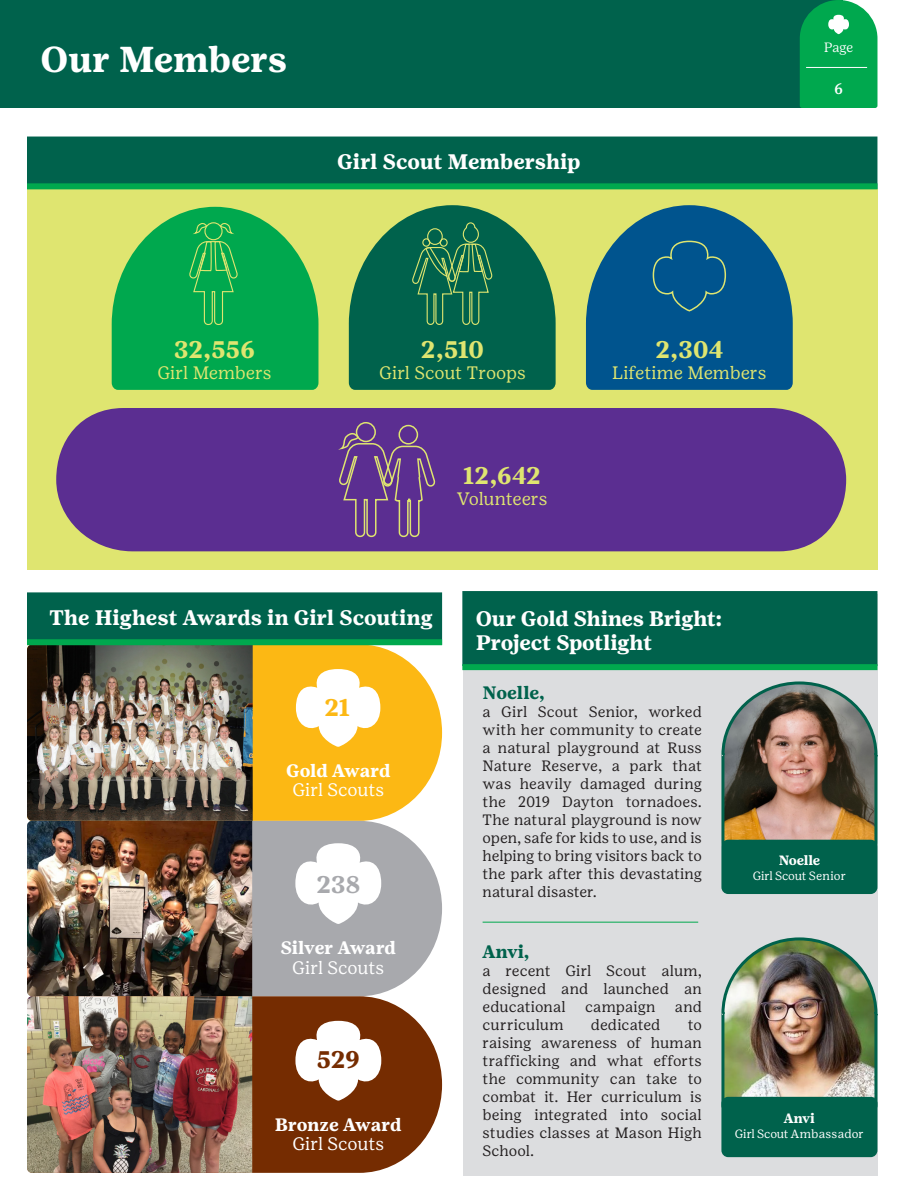
<style>
.page{position:relative;width:918px;height:1188px;background:#fff}
.page>*{position:absolute;margin:0;border:0;box-sizing:border-box;transform-origin:0 0}
.t1{font:700 36px "Girl Scout Text";letter-spacing:-.01em;color:#fff}
.t2{font:700 24px "Girl Scout Text";letter-spacing:-.02em;color:#dfe570}
.t3{font:700 24px "Girl Scout Text";color:#a8a9ad}
.t4{font:700 24px "Girl Scout Text";color:#752c01}
.t5{font:700 24px "Girl Scout Text";color:#fcb814}
.t6{font:700 21px/24px "Girl Scout Text";letter-spacing:-.01em;color:#fff}
.t7{font:18px "Girl Scout Text";letter-spacing:-.01em;color:#dfe570}
.t8{font:700 18px "Girl Scout Text";letter-spacing:-.01em;color:#fff}
.t9{font:18px "Girl Scout Text";letter-spacing:-.01em;color:#fff}
.t10{font:700 18px "Girl Scout Text";letter-spacing:-.01em;color:#00624c}
.t11{font:15px/18px "Girl Scout Text";letter-spacing:.005em;color:#231f20;text-align:justify}
.t12{font:500 15px "Girl Scout Text";color:#fff}
.t13{font:700 13.5px "Girl Scout Text";letter-spacing:-.025em;color:#fff}
.t14{font:300 13.5px "Girl Scout Display";color:#fff}
.t15{font:12px "Girl Scout Text";color:#fff}
</style>
<div class="page">
<hr style="left:917px;top:0;width:1px;height:108px;background:#00624c">
<svg style="left:253px;top:645px;width:189px;height:176px;background:#fbbf2d"></svg>
<img style="left:27px;top:645px;width:226px;height:176px">
<img style="left:27px;top:821px;width:415px;height:175px">
<img style="left:27px;top:996px;width:415px;height:177px">
<div style="left:27px;top:189px;width:850px;height:380px;background:#dfe570"></div>
<div style="left:463px;top:594px;width:415px;height:581px;background:#dcdddf"></div>
<div style="left:0;top:0;width:842px;height:108px;background:#00624c"></div>
<div style="left:27px;top:592px;width:415px;height:53px;background:#00624c"></div>
<div style="left:27px;top:639px;width:415px;height:6px;background:#00a84e"></div>
<div style="left:462px;top:591px;width:415px;height:75px;background:#00624c"></div>
<div style="left:462px;top:664px;width:415px;height:6px;background:#00a84e"></div>
<hr style="left:483px;top:922px;width:215px;height:1px;background:#00a84e">
<svg style="left:296px;top:669px;width:84px;height:78px"></svg>
<svg style="left:295px;top:843px;width:86px;height:81px"></svg>
<svg style="left:295px;top:1021px;width:86px;height:80px"></svg>
<img style="left:721px;top:681px;width:157px;height:169px">
<div style="left:721px;top:840px;width:156px;height:54px;background:#00624c;border-radius:7px"></div>
<img style="left:721px;top:937px;width:157px;height:176px">
<div style="left:721px;top:1097px;width:156px;height:60px;background:#00624c;border-radius:7px"></div>
<svg style="left:800px;top:0;width:77px;height:108px;background:#13ab5b"></svg>
<div style="left:27px;top:137px;width:850px;height:52px;background:#00624c"></div>
<div style="left:27px;top:183px;width:850px;height:6px;background:#00a84e"></div>
<div style="left:56px;top:408px;width:790px;height:143px;background:#5b2e91"></div>
<div style="left:399px;top:425px;width:19px;height:20px;border:2px solid #dfe570;border-radius:50%"></div>
<div style="left:356px;top:422px;width:20px;height:20px;border:2px solid #dfe570;border-radius:50%"></div>
<svg style="left:338px;top:432px;width:98px;height:106px;background:#6d478c"></svg>
<svg style="left:112px;top:207px;width:207px;height:183px;background:#23b153"></svg>
<svg style="left:349px;top:205px;width:207px;height:185px;background:#247751"></svg>
<svg style="left:586px;top:205px;width:207px;height:185px;background:#216989"></svg>
<h1 class="t1" style="left:40px;top:38px;width:248px">Our Members</h1>
<h3 class="t6" style="left:337px;top:149px;width:245px">Girl Scout Membership</h3>
<p class="t14" style="left:824px;top:40px;width:30px">Page</p>
<p class="t12" style="left:834px;top:81px;width:11px">6</p>
<h2 class="t2" style="left:174px;top:336px;width:83px">32,556</h2>
<p class="t7" style="left:157px;top:363px;width:116px">Girl Members</p>
<h2 class="t2" style="left:421px;top:336px;width:65px">2,510</h2>
<p class="t7" style="left:379px;top:363px;width:148px">Girl Scout Troops</p>
<h2 class="t2" style="left:463px;top:462px;width:80px">12,642</h2>
<p class="t7" style="left:457px;top:489px;width:92px">Volunteers</p>
<h2 class="t2" style="left:655px;top:336px;width:70px">2,304</h2>
<p class="t7" style="left:612px;top:363px;width:156px">Lifetime Members</p>
<h3 class="t6" style="left:50px;top:605px;width:385px">The Highest Awards in Girl Scouting</h3>
<h3 class="t6" style="left:476px;top:606px;width:248px">Our Gold Shines Bright:<br>Project Spotlight</h3>
<p class="t10" style="left:483px;top:682px;width:64px">Noelle,</p>
<p class="t11" style="left:483px;top:703px;width:221px">a Girl Scout Senior, worked with her community to create a natural playground at Russ Nature Reserve, a park that was heavily damaged during the 2019 Dayton tornadoes.<br>The natural playground is now open, safe for kids to use, and is helping to bring visitors back to the park after this devastating natural disaster.</p>
<h2 class="t5" style="left:324px;top:694px;width:27px">21</h2>
<p class="t8" style="left:286px;top:760px;width:106px">Gold Award</p>
<p class="t9" style="left:292px;top:780px;width:93px">Girl Scouts</p>
<h2 class="t3" style="left:316px;top:870px;width:46px">238</h2>
<p class="t13" style="left:779px;top:852px;width:43px">Noelle</p>
<p class="t15" style="left:753px;top:869px;width:95px">Girl Scout Senior</p>
<p class="t8" style="left:280px;top:937px;width:117px">Silver Award</p>
<p class="t9" style="left:292px;top:957px;width:93px">Girl Scouts</p>
<h2 class="t4" style="left:316px;top:1046px;width:45px">529</h2>
<p class="t8" style="left:275px;top:1114px;width:128px">Bronze Award</p>
<p class="t9" style="left:292px;top:1134px;width:93px">Girl Scouts</p>
<p class="t10" style="left:483px;top:942px;width:48px">Anvi,</p>
<p class="t11" style="left:483px;top:962px;width:221px">a recent Girl Scout alum, designed and launched an educational</p>
<p class="t11" style="left:585px;top:998px;width:72px">campaign</p>
<p class="t11" style="left:675px;top:998px;width:29px">and</p>
<p class="t11" style="left:483px;top:1016px;width:82px">curriculum</p>
<p class="t11" style="left:591px;top:1016px;width:71px">dedicated</p>
<p class="t11" style="left:483px;top:1016px;width:221px;text-indent:205px">to raising awareness of human trafficking and what efforts the community can take to combat it. Her curriculum is being integrated into social studies classes at Mason High School.</p>
<p class="t13" style="left:784px;top:1111px;width:33px">Anvi</p>
<p class="t15" style="left:735px;top:1127px;width:131px">Girl Scout Ambassador</p>
</div>
